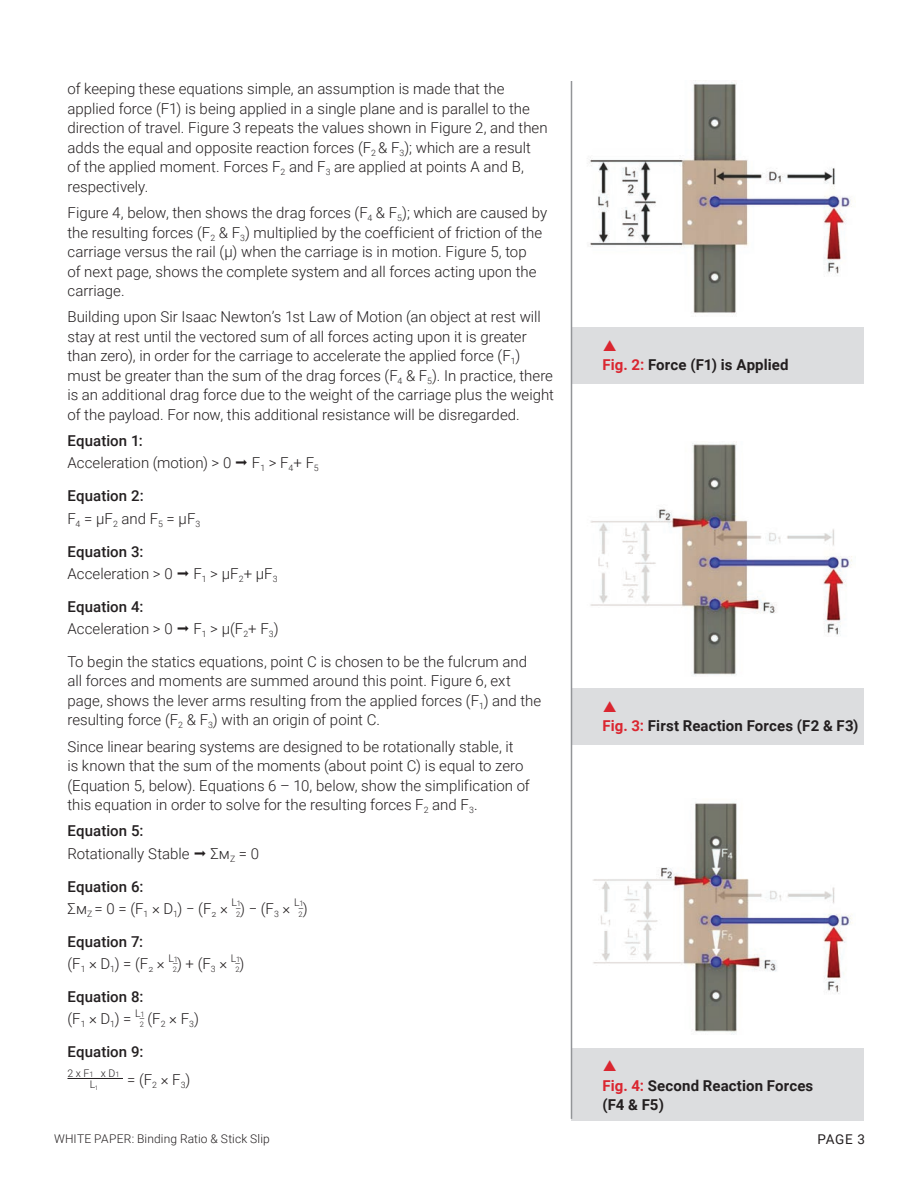
<style>
.page{position:relative;width:918px;height:1188px;background:#fff}
.page>*{position:absolute;margin:0;border:0;box-sizing:border-box;transform-origin:0 0}
.text-basic{font:300 15px/19.5px "Roboto";color:#231f20}
.text-italic-space_af{font:300 15px "Roboto";color:#231f20}
.text-Subhead{font:500 15px "Roboto";letter-spacing:.005em;color:#231f20}
.Figures_Left{font:700 15px/19.5px "Roboto";letter-spacing:.01em;color:#231f20}
.t1{font:13.5px "Roboto";color:#231f20}
.t2{font:300 12px "Roboto";letter-spacing:.01em;color:#231f20}
.text-italic-space_af-2{font:300 10.5px "Roboto";color:#231f20}
.text-basic-2{font:300 10.5px/10.5px "Roboto";color:#231f20}
.text-italic-space_af-3{font:300 7.5px "Roboto";color:#231f20}
.s1{font-size:7.5px}
.s2{color:#da2630}
</style>
<div class="page">
<img style="left:589px;top:82px;width:262px;height:232px">
<img style="left:590px;top:441px;width:262px;height:235px">
<img style="left:593px;top:802px;width:259px;height:233px">
<hr style="left:68px;top:1078px;width:55px;height:1px;background:#231f20">
<div style="left:572px;top:327px;width:292px;height:57px;background:#dcdddf"></div>
<div style="left:572px;top:688px;width:292px;height:57px;background:#dcdddf"></div>
<div style="left:572px;top:1048px;width:292px;height:72px;background:#dcdddf"></div>
<hr style="left:571px;top:81px;width:1px;height:1038px;background:#939598">
<p class="text-basic" style="left:68px;top:79px;width:482px">of keeping these equations simple, an assumption is made that the applied force (F1) is being applied in a single plane and is parallel to the direction of travel. Figure 3 repeats the values shown in Figure 2, and then adds the equal and opposite reaction forces (F<sub>2</sub> &amp; F<sub>3</sub>); which are a result of the applied moment. Forces F<sub>2</sub> and F<sub>3</sub> are applied at points A and B, respectively.</p>
<p class="text-basic" style="left:68px;top:203px;width:481px">Figure 4, below, then shows the drag forces (F<sub>4</sub> &amp; F<sub>5</sub>); which are caused by the resulting forces (F<sub>2</sub> &amp; F<sub>3</sub>) multiplied by the coefficient of friction of the carriage versus the rail (μ) when the carriage is in motion. Figure 5, top<br>of next page, shows the complete system and all forces acting upon the carriage.</p>
<p class="text-basic" style="left:68px;top:307px;width:488px">Building upon Sir Isaac Newton’s 1st Law of Motion (an object at rest will stay at rest until the vectored sum of all forces acting upon it is greater than zero), in order for the carriage to accelerate the applied force (F<sub>1</sub>) must be greater than the sum of the drag forces (F<sub>4</sub> &amp; F<sub>5</sub>). In practice, there is an additional drag force due to the weight of the carriage plus the weight of the payload. For now, this additional resistance will be disregarded.</p>
<p class="text-Subhead" style="left:68px;top:430px;width:77px">Equation 1:</p>
<p class="text-italic-space_af" style="left:68px;top:453px;width:165px">Acceleration (motion) &gt; 0</p>
<p class="text-italic-space_af" style="left:252px;top:453px;width:68px">F<sub>1</sub> &gt; F<sub>4</sub>+ F<sub>5</sub></p>
<p class="text-Subhead" style="left:68px;top:486px;width:78px">Equation 2:</p>
<p class="text-italic-space_af" style="left:68px;top:508px;width:134px">F<sub>4</sub> = µF<sub>2</sub> and F<sub>5</sub> = µF<sub>3</sub></p>
<p class="text-Subhead" style="left:68px;top:541px;width:77px">Equation 3:</p>
<p class="text-italic-space_af" style="left:68px;top:563px;width:107px">Acceleration &gt; 0</p>
<p class="text-italic-space_af" style="left:193px;top:563px;width:86px">F<sub>1</sub> &gt; µF<sub>2</sub>+ µF<sub>3</sub></p>
<p class="text-Subhead" style="left:68px;top:596px;width:77px">Equation 4:</p>
<p class="text-italic-space_af" style="left:68px;top:618px;width:107px">Acceleration &gt; 0</p>
<p class="text-italic-space_af" style="left:193px;top:618px;width:87px">F<sub>1</sub> &gt; µ(F<sub>2</sub>+ F<sub>3</sub>)</p>
<p class="text-basic" style="left:67px;top:651px;width:475px">To begin the statics equations, point C is chosen to be the fulcrum and all forces and moments are summed around this point. Figure 6, ext page, shows the lever arms resulting from the applied forces (F<sub>1</sub>) and the resulting force (F<sub>2</sub> &amp; F<sub>3</sub>) with an origin of point C.</p>
<p class="text-basic" style="left:67px;top:736px;width:464px">Since linear bearing systems are designed to be rotationally stable, it<br>is known that the sum of the moments (about point C) is equal to zero (Equation 5, below). Equations 6 – 10, below, show the simplification of this equation in order to solve for the resulting forces F<sub>2</sub> and F<sub>3</sub>.</p>
<p class="text-Subhead" style="left:67px;top:821px;width:77px">Equation 5:</p>
<p class="text-italic-space_af" style="left:67px;top:843px;width:124px">Rotationally Stable</p>
<p class="text-italic-space_af" style="left:210px;top:843px;width:50px">Σм<sub>Z</sub> = 0</p>
<p class="text-Subhead" style="left:67px;top:876px;width:77px">Equation 6:</p>
<p class="text-italic-space_af" style="left:67px;top:898px;width:162px">Σм<sub>Z</sub> = 0 = (F<sub>1</sub> × D<sub>1</sub>) − (F<sub>2</sub> ×</p>
<p class="text-italic-space_af-2" style="left:232px;top:896px;width:11px">L _<span class="s1">1</span></p>
<p class="text-italic-space_af" style="left:236px;top:898px;width:56px"><sub>2</sub>) − (F<sub>3</sub> ×</p>
<p class="text-italic-space_af-2" style="left:294px;top:896px;width:11px">L _<span class="s1">1</span></p>
<p class="text-italic-space_af-3" style="left:299px;top:909px;width:10px">2<sup>)</sup></p>
<p class="text-Subhead" style="left:67px;top:931px;width:77px">Equation 7:</p>
<p class="text-italic-space_af" style="left:67px;top:953px;width:99px">(F<sub>1</sub> × D<sub>1</sub>) = (F<sub>2</sub> ×</p>
<p class="text-italic-space_af-2" style="left:168px;top:951px;width:11px">L _<span class="s1">1</span></p>
<p class="text-italic-space_af" style="left:173px;top:953px;width:56px"><sub>2</sub>) + (F<sub>3</sub> ×</p>
<p class="text-italic-space_af-2" style="left:231px;top:951px;width:11px">L _<span class="s1">1</span></p>
<p class="text-italic-space_af-3" style="left:235px;top:964px;width:10px">2<sup>)</sup></p>
<p class="text-Subhead" style="left:67px;top:986px;width:77px">Equation 8:</p>
<p class="text-basic" style="left:67px;top:1009px;width:66px">(F<sub>1</sub> × D<sub>1</sub>) =</p>
<p class="text-basic-2" style="left:135px;top:1008px;width:11px">L _<span class="s1">1</span></p>
<p class="text-basic" style="left:140px;top:1009px;width:61px"><sub>2</sub> (F<sub>2</sub> × F<sub>3</sub>)</p>
<p class="text-Subhead" style="left:67px;top:1041px;width:78px">Equation 9:</p>
<p class="text-basic-2" style="left:90px;top:1068px;width:10px;text-indent:-22px">2 x F<span class="s1">1<br></span>L<sub>1</sub></p>
<p class="text-basic-2" style="left:101px;top:1068px;width:20px">x D<span class="s1">1</span></p>
<p class="text-basic" style="left:127px;top:1069px;width:65px">= (F<sub>2</sub> × F<sub>3</sub>)</p>
<p class="Figures_Left" style="left:602px;top:355px;width:188px"><span class="s2">Fig. 2:</span> Force (F1) is Applied</p>
<p class="Figures_Left" style="left:602px;top:716px;width:258px"><span class="s2">Fig. 3:</span> First Reaction Forces (F2 &amp; F3)</p>
<p class="Figures_Left" style="left:602px;top:1075px;width:212px"><span class="s2">Fig. 4:</span> Second Reaction Forces (F4 &amp; F5)</p>
<p class="t2" style="left:54px;top:1130px;width:217px">WHITE PAPER: Binding Ratio &amp; Stick Slip</p>
<p class="t1" style="left:818px;top:1130px;width:49px">PAGE 3</p>
</div>
